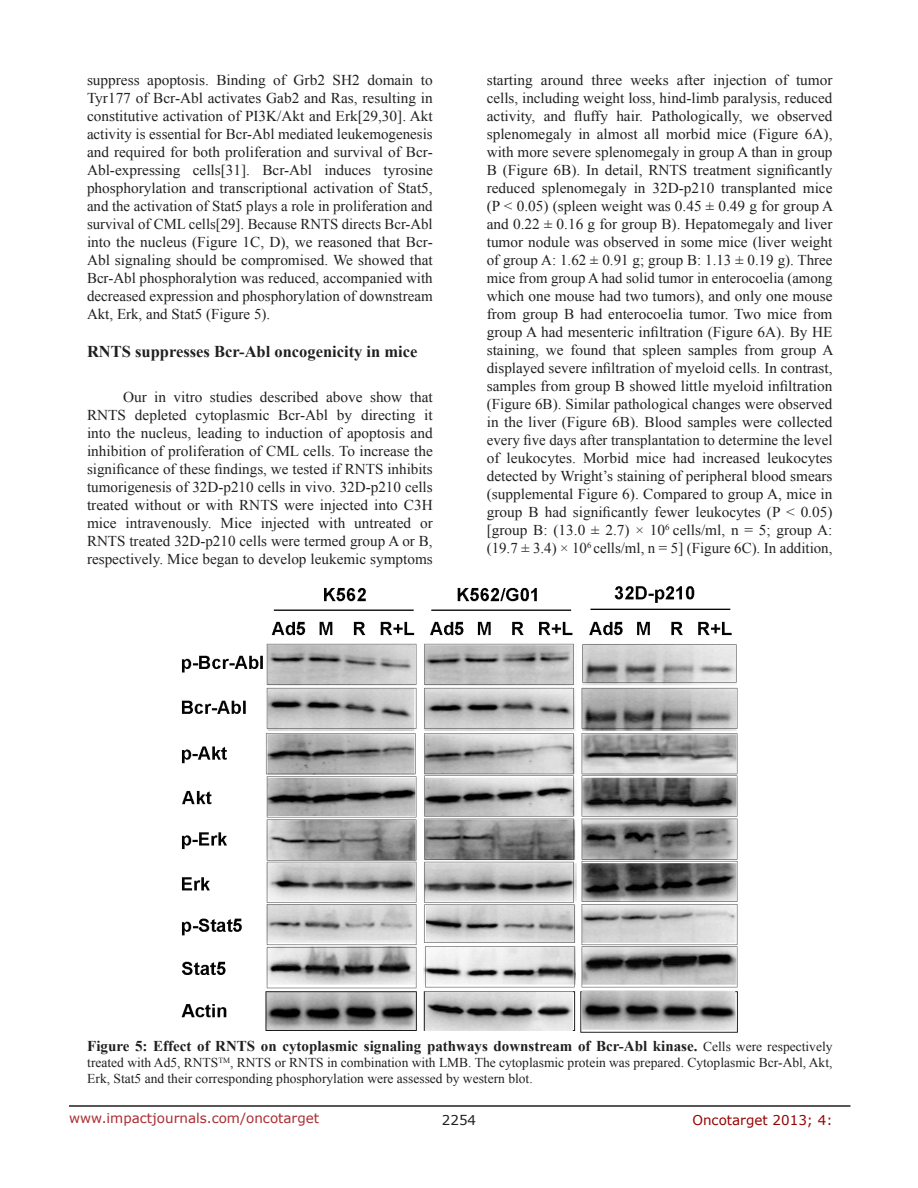
<style>
.page{position:relative;width:918px;height:1188px;background:#fff}
.page>*{position:absolute;margin:0;border:0;box-sizing:border-box;transform-origin:0 0}
.SubHeading{font:700 16.5px "Times New Roman";color:#221f22}
.BodyText{font:15px/18px "Times New Roman";color:#221f22;text-align:justify}
.FigureText{font:700 15px "Times New Roman";color:#221f22}
.FigureText-2{font:13.5px/16.2px "Times New Roman";color:#231f20}
.t1{font:13.5px "Verdana";color:#ac2b31}
.t2{font:13.5px "Verdana";color:#970000}
.t3{font:13.5px "Verdana";color:#221f22}
.s1{font-weight:400;font-size:13.5px;color:#231f20}
.s2{color:#221f22}
</style>
<div class="page">
<hr style="left:69px;top:1105px;width:781px;height:2px;background:#231f20">
<img style="left:181px;top:586px;width:557px;height:447px">
<p class="BodyText" style="left:87px;top:71px;width:347px">suppress apoptosis. Binding of Grb2 SH2 domain to Tyr177 of Bcr-Abl activates Gab2 and Ras, resulting in constitutive activation of PI3K/Akt and Erk[29,30]. Akt activity is essential for Bcr-Abl mediated leukemogenesis and required for both proliferation and survival of Bcr-Abl-expressing cells[31]. Bcr-Abl induces tyrosine phosphorylation and transcriptional activation of Stat5, and the activation of Stat5 plays a role in proliferation and survival of CML cells[29]. Because RNTS directs Bcr-Abl into the nucleus (Figure 1C, D), we reasoned that Bcr-Abl signaling should be compromised. We showed that Bcr-Abl phosphoralytion was reduced, accompanied with decreased expression and phosphorylation of downstream Akt, Erk, and Stat5 (Figure 5).</p>
<p class="SubHeading" style="left:87px;top:340px;width:332px">RNTS suppresses Bcr-Abl oncogenicity in mice</p>
<p class="BodyText" style="left:87px;top:388px;width:347px;text-indent:36px">Our in vitro studies described above show that RNTS depleted cytoplasmic Bcr-Abl by directing it into the nucleus, leading to induction of apoptosis and inhibition of proliferation of CML cells. To increase the significance of these findings, we tested if RNTS inhibits tumorigenesis of 32D-p210 cells in vivo. 32D-p210 cells treated without or with RNTS were injected into C3H mice intravenously. Mice injected with untreated or RNTS treated 32D-p210 cells were termed group A or B, respectively. Mice began to develop leukemic symptoms</p>
<p class="BodyText" style="left:487px;top:71px;width:348px">starting around three weeks after injection of tumor cells, including weight loss, hind-limb paralysis, reduced activity, and fluffy hair. Pathologically, we observed splenomegaly in almost all morbid mice (Figure 6A), with more severe splenomegaly in group A than in group B (Figure 6B). In detail, RNTS treatment significantly reduced splenomegaly in 32D-p210 transplanted mice (P &lt; 0.05) (spleen weight was 0.45 ± 0.49 g for group A and 0.22 ± 0.16 g for group B). Hepatomegaly and liver tumor nodule was observed in some mice (liver weight of group A: 1.62 ± 0.91 g; group B: 1.13 ± 0.19 g). Three mice from group A had solid tumor in enterocoelia (among which one mouse had two tumors), and only one mouse from group B had enterocoelia tumor. Two mice from group A had mesenteric infiltration (Figure 6A). By HE staining, we found that spleen samples from group A displayed severe infiltration of myeloid cells. In contrast, samples from group B showed little myeloid infiltration (Figure 6B). Similar pathological changes were observed in the liver (Figure 6B). Blood samples were collected every five days after transplantation to determine the level of leukocytes. Morbid mice had increased leukocytes detected by Wright’s staining of peripheral blood smears (supplemental Figure 6). Compared to group A, mice in group B had significantly fewer leukocytes (P &lt; 0.05) [group B: (13.0 ± 2.7) × 10<sup>6</sup> cells/ml, n = 5; group A: (19.7 ± 3.4) × 10<sup>6</sup> cells/ml, n = 5] (Figure 6C). In addition,</p>
<p class="FigureText" style="left:87px;top:1035px;width:747px">Figure 5: Effect of RNTS on cytoplasmic signaling pathways downstream of Bcr-Abl kinase. <span class="s1">Cells were respectively</span></p>
<p class="FigureText-2" style="left:87px;top:1054px;width:747px">treated with Ad5, RNTS<sup>TM</sup>, RNTS or RNTS in combination with LMB. The cytoplasmic protein was prepared. Cytoplasmic Bcr-Abl, Akt,<br>Erk, Stat5 and their <span class="s2">corresponding phosphorylation were assessed by western blot.</span></p>
<p class="t1" style="left:69px;top:1109px;width:252px">www.impactjournals.com/oncotarget</p>
<p class="t3" style="left:442px;top:1111px;width:36px">2254</p>
<p class="t2" style="left:692px;top:1111px;width:142px">Oncotarget 2013; 4:</p>
</div>
